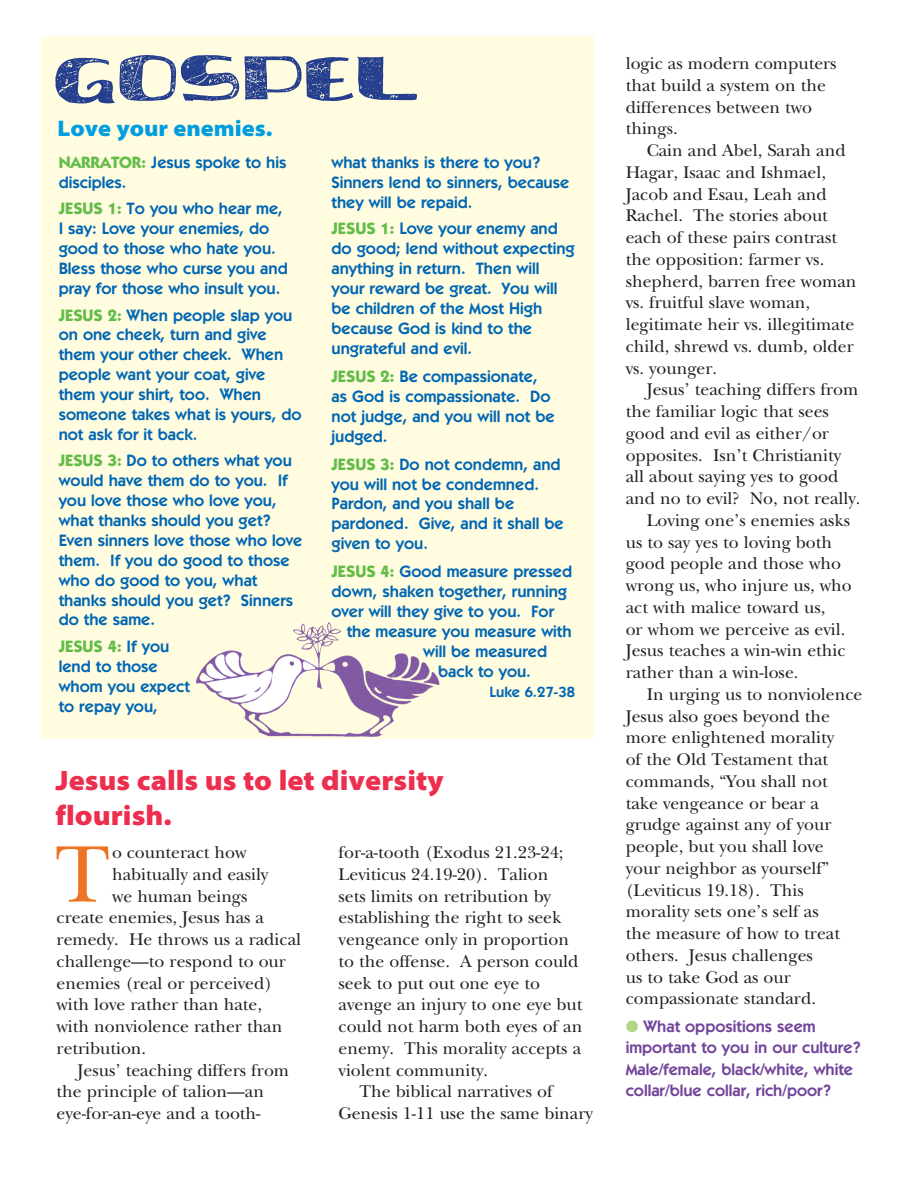
<style>
.page{position:relative;width:918px;height:1188px;background:#fff}
.page>*{position:absolute;margin:0;border:0;box-sizing:border-box;transform-origin:0 0}
.SBS_Text{font:83.55px "New Baskerville Std";color:#ee7324}
.t1{font:900 semi-expanded 28.2px/35.2px "Myriad Pro";color:#ee2e4e}
.Subhead_1{font:900 semi-expanded 22.65px "Myriad Pro";color:#009ee1}
.SBS_Text-2{font:17.7px/21.8px "New Baskerville Std";color:#231f20}
.Gospel{font:600 16.5px/20px "ITC Kabel Std";color:#0166b3}
.SBS_Text-3{font:600 16.5px/21.1px "ITC Kabel Std";color:#72459b}
.Gospel-2{font:600 14.85px "ITC Kabel Std";color:#0166b3}
.s1{font-weight:700;color:#63bc48}
.s2{color:#b2d684}
</style>
<div class="page">
<div style="left:41px;top:37px;width:553px;height:702px;background:#fffce0"></div>
<svg style="left:55px;top:55px;width:362px;height:49px"></svg>
<img style="left:196px;top:622px;width:244px;height:115px">
<p class="Subhead_1" style="left:57px;top:113px;width:217px">Love your enemies.</p>
<p class="Gospel" style="left:59px;top:153px;width:229px"><span class="s1">NARRATOR:</span> Jesus spoke to his disciples.</p>
<p class="Gospel" style="left:59px;top:199px;width:231px"><span class="s1">JESUS 1:</span> To you who hear me,<br>I say: Love your enemies, do good to those who hate you.<br>Bless those who curse you and pray for those who insult you.</p>
<p class="Gospel" style="left:59px;top:305px;width:244px"><span class="s1">JESUS 2:</span> When people slap you on one cheek, turn and give them your other cheek. When people want your coat, give them your shirt, too. When someone takes what is yours, do not ask for it back.</p>
<p class="Gospel" style="left:59px;top:451px;width:245px"><span class="s1">JESUS 3:</span> Do to others what you would have them do to you. If you love those who love you, what thanks should you get?<br>Even sinners love those who love them. If you do good to those who do good to you, what thanks should you get? Sinners do the same.</p>
<p class="Gospel" style="left:59px;top:636px;width:133px"><span class="s1">JESUS 4:</span> If you lend to those whom you expect to repay you,</p>
<p class="Gospel" style="left:332px;top:153px;width:239px">what thanks is there to you?<br>Sinners lend to sinners, because they will be repaid.</p>
<p class="Gospel" style="left:332px;top:219px;width:245px"><span class="s1">JESUS 1:</span> Love your enemy and do good; lend without expecting anything in return. Then will your reward be great. You will be children of the Most High because God is kind to the ungrateful and evil.</p>
<p class="Gospel" style="left:332px;top:366px;width:225px"><span class="s1">JESUS 2:</span> Be compassionate, as God is compassionate. Do not judge, and you will not be judged.</p>
<p class="Gospel" style="left:332px;top:454px;width:234px"><span class="s1">JESUS 3:</span> Do not condemn, and you will not be condemned.<br>Pardon, and you shall be pardoned. Give, and it shall be given to you.</p>
<p class="Gospel" style="left:332px;top:562px;width:242px"><span class="s1">JESUS 4:</span> Good measure pressed</p>
<p class="Gospel" style="left:332px;top:582px;width:237px">down, shaken together, running</p>
<p class="Gospel" style="left:332px;top:602px;width:224px">over will they give to you. For</p>
<p class="Gospel" style="left:347px;top:622px;width:226px">the measure you measure with</p>
<p class="Gospel" style="left:423px;top:641px;width:125px">will be measured</p>
<p class="Gospel" style="left:438px;top:661px;width:94px">back to you.</p>
<p class="Gospel-2" style="left:490px;top:683px;width:87px">Luke 6.27-38</p>
<p class="t1" style="left:56px;top:761px;width:390px">Jesus calls us to let diversity flourish.</p>
<p class="SBS_Text" style="left:55px;top:826px;width:57px">T</p>
<p class="SBS_Text-2" style="left:112px;top:842px;width:136px">o counteract how</p>
<p class="SBS_Text-2" style="left:112px;top:863px;width:158px">habitually and easily</p>
<p class="SBS_Text-2" style="left:112px;top:885px;width:137px">we human beings</p>
<p class="SBS_Text-2" style="left:57px;top:907px;width:209px">create enemies, Jesus has a</p>
<p class="SBS_Text-2" style="left:57px;top:929px;width:246px">remedy. He throws us a radical</p>
<p class="SBS_Text-2" style="left:57px;top:950px;width:231px">challenge—to respond to our</p>
<p class="SBS_Text-2" style="left:57px;top:972px;width:217px">enemies (real or perceived)</p>
<p class="SBS_Text-2" style="left:57px;top:994px;width:207px">with love rather than hate,</p>
<p class="SBS_Text-2" style="left:57px;top:1016px;width:227px">with nonviolence rather than</p>
<p class="SBS_Text-2" style="left:57px;top:1037px;width:91px">retribution.</p>
<p class="SBS_Text-2" style="left:57px;top:1059px;width:234px;text-indent:21px">Jesus’ teaching differs from the principle of talion—an eye-for-an-eye and a tooth-</p>
<p class="SBS_Text-2" style="left:339px;top:842px;width:245px">for-a-tooth (Exodus 21.23-24;<br>Leviticus 24.19-20). Talion<br>sets limits on retribution by establishing the right to seek vengeance only in proportion to the offense. A person could seek to put out one eye to avenge an injury to one eye but could not harm both eyes of an enemy. This morality accepts a violent community.</p>
<p class="SBS_Text-2" style="left:339px;top:1081px;width:256px;text-indent:21px">The biblical narratives of<br>Genesis 1-11 use the same binary</p>
<p class="SBS_Text-2" style="left:626px;top:53px;width:212px">logic as modern computers that build a system on the differences between two things.</p>
<p class="SBS_Text-2" style="left:626px;top:140px;width:232px;text-indent:21px">Cain and Abel, Sarah and<br>Hagar, Isaac and Ishmael,<br>Jacob and Esau, Leah and<br>Rachel. The stories about each of these pairs contrast the opposition: farmer vs. shepherd, barren free woman vs. fruitful slave woman, legitimate heir vs. illegitimate child, shrewd vs. dumb, older vs. younger.</p>
<p class="SBS_Text-2" style="left:626px;top:379px;width:236px;text-indent:21px">Jesus’ teaching differs from the familiar logic that sees good and evil as either/or opposites. Isn’t Christianity all about saying yes to good and no to evil? No, not really.</p>
<p class="SBS_Text-2" style="left:626px;top:509px;width:228px;text-indent:21px">Loving one’s enemies asks us to say yes to loving both good people and those who wrong us, who injure us, who act with malice toward us,<br>or whom we perceive as evil.<br>Jesus teaches a win-win ethic rather than a win-lose.</p>
<p class="SBS_Text-2" style="left:626px;top:683px;width:238px;text-indent:21px">In urging us to nonviolence<br>Jesus also goes beyond the more enlightened morality<br>of the Old Testament that commands, “You shall not take vengeance or bear a grudge against any of your people, but you shall love your neighbor as yourself” (Leviticus 19.18). This morality sets one’s self as<br>the measure of how to treat others. Jesus challenges<br>us to take God as our compassionate standard.</p>
<p class="SBS_Text-3" style="left:626px;top:1016px;width:237px"><span class="s2">●</span> What oppositions seem important to you in our culture?<br>Male/female, black/white, white collar/blue collar, rich/poor?</p>
</div>
